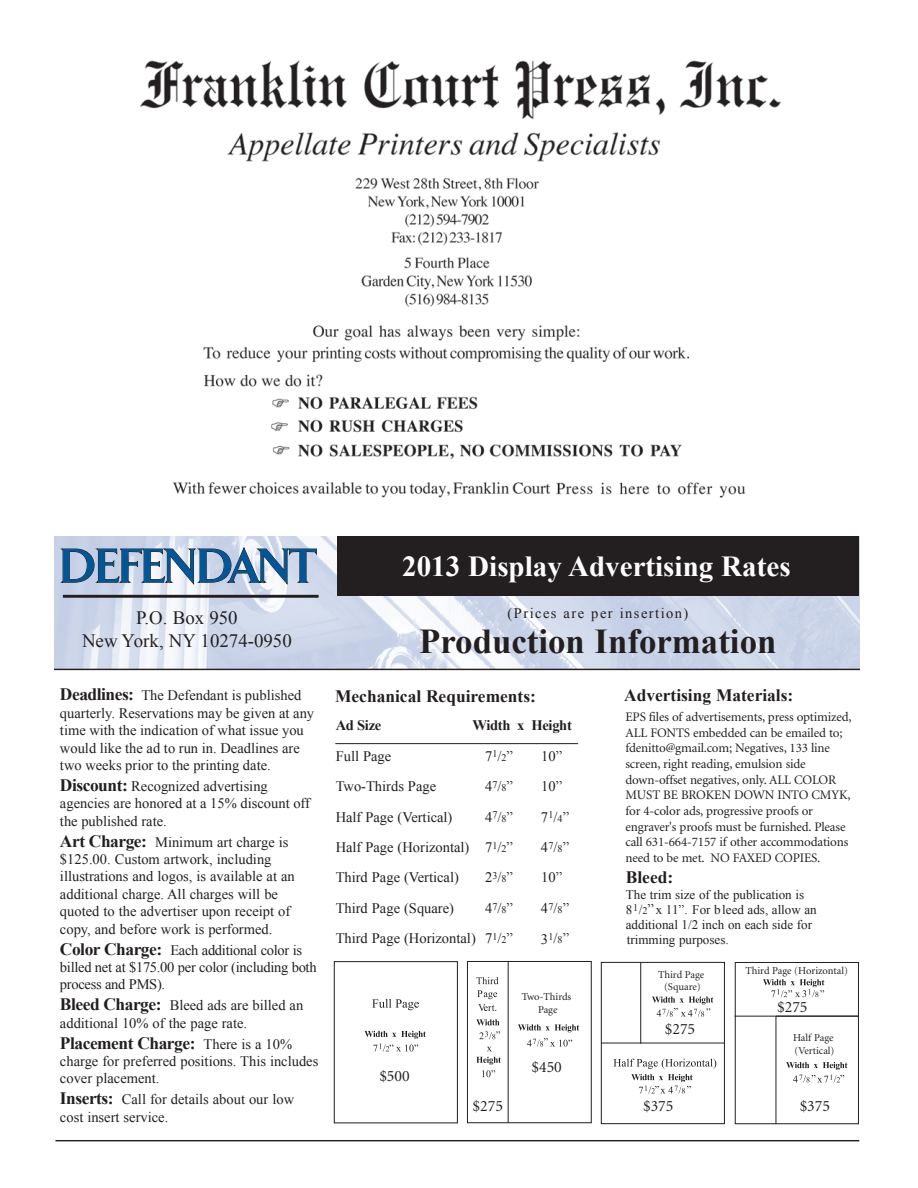
<style>
.page{position:relative;width:918px;height:1188px;background:#fff}
.page>*{position:absolute;margin:0;border:0;box-sizing:border-box;transform-origin:0 0}
.t1{font:700 34.8px "Times New Roman";color:#231f20}
.t2{font:700 29.1px "Times New Roman";color:#fff}
.t3{font:18.9px/22.6px "Times New Roman";color:#231f20;text-align:center}
.t4{font:700 17.4px "Times New Roman";color:#231f20}
.t5{font:700 17.4px "Times New Roman";letter-spacing:-.025em;color:#231f20}
.t6{font:15.75px "Minion";color:#231f20}
.t7{font:14.55px/17.4px "Times New Roman";color:#231f20}
.t8{font:14.55px/17.4px "Times New Roman";letter-spacing:-.02em;color:#231f20}
.t9{font:14.55px "Times New Roman";letter-spacing:.1em;color:#231f20}
.t10{font:700 14.55px "Times New Roman";letter-spacing:-.02em;color:#231f20}
.t11{font:13.05px/15.6px "Minion";letter-spacing:-.01em;color:#231f20}
.t12{font:13.05px/15.3px "Times New Roman";color:#231f20}
.t13{font:10.5px/12.6px "Minion";color:#231f20;text-align:center}
.t14{font:10.2px "Times New Roman";color:#231f20}
.s1{font-weight:700;font-size:17.4px}
.s2{font-weight:400;font-size:14.55px}
.s3{font-size:10.2px}
.s4{font-size:14.55px}
</style>
<div class="page">
<img style="left:140px;top:60px;width:641px;height:438px">
<img style="left:54px;top:537px;width:805px;height:132px">
<div style="left:337px;top:536px;width:522px;height:60px;background:#231f20"></div>
<hr style="left:54px;top:669px;width:805px;height:1px;background:#231f20">
<hr style="left:335px;top:743px;width:243px;height:1px;background:#231f20">
<hr style="left:55px;top:1140px;width:804px;height:1px;background:#231f20">
<hr style="left:63px;top:595px;width:256px;height:3px;background:#231f20">
<svg style="left:58px;top:548px;width:259px;height:37px;background:#80a0bf"></svg>
<div style="left:334px;top:961px;width:124px;height:162px;border:1px solid #231f20"></div>
<svg style="left:365px;top:1031px;width:61px;height:21px"></svg>
<svg style="left:372px;top:999px;width:47px;height:11px"></svg>
<div style="left:467px;top:961px;width:125px;height:162px;border:1px solid #231f20"></div>
<hr style="left:508px;top:961px;width:1px;height:162px;background:#231f20">
<svg style="left:476px;top:1019px;width:24px;height:6px"></svg>
<svg style="left:518px;top:1024px;width:61px;height:8px"></svg>
<svg style="left:476px;top:977px;width:23px;height:7px"></svg>
<svg style="left:477px;top:990px;width:20px;height:21px"></svg>
<svg style="left:479px;top:1031px;width:21px;height:8px"></svg>
<svg style="left:487px;top:1047px;width:4px;height:4px"></svg>
<svg style="left:476px;top:1057px;width:25px;height:20px"></svg>
<div style="left:735px;top:962px;width:124px;height:162px;border:1px solid #231f20"></div>
<svg style="left:763px;top:979px;width:61px;height:18px"></svg>
<svg style="left:527px;top:1038px;width:45px;height:9px"></svg>
<svg style="left:786px;top:1062px;width:61px;height:21px"></svg>
<svg style="left:652px;top:997px;width:61px;height:20px"></svg>
<div style="left:601px;top:962px;width:124px;height:162px;border:1px solid #231f20"></div>
<hr style="left:776px;top:1016px;width:1px;height:108px;background:#231f20">
<hr style="left:601px;top:1043px;width:124px;height:1px;background:#231f20">
<hr style="left:735px;top:1016px;width:124px;height:1px;background:#231f20">
<hr style="left:640px;top:962px;width:1px;height:82px;background:#231f20">
<svg style="left:613px;top:1059px;width:103px;height:35px"></svg>
<p class="t3" style="left:82px;top:606px;width:211px">P .O. Box 950<br>New Y ork, NY 10274-0950</p>
<p class="t7" style="left:60px;top:686px;width:256px"><span class="s1">Deadlines:</span> The Defendant is published quarterly. Reservations may be given at any time with the indication of what issue you would like the ad to run in. Deadlines are two weeks prior to the printing date.</p>
<p class="t7" style="left:60px;top:777px;width:252px"><span class="s1">Discount:</span> Recognized advertising agencies are honored at a 15% discount off the published rate.</p>
<p class="t7" style="left:60px;top:833px;width:236px"><span class="s1">Art Charge:</span> Minimum art charge is $125.00. Custom artwork, including illustrations and logos, is available at an additional charge. All charges will be quoted to the advertiser upon receipt of copy, and before work is performed.</p>
<p class="t8" style="left:60px;top:941px;width:258px"><span class="s1">Color Charge:</span> Each additional color is billed net at $175.00 per color (including both process and PMS).</p>
<p class="t7" style="left:60px;top:996px;width:245px"><span class="s1">Bleed Charge:</span> Bleed ads are billed an additional 10% of the page rate.</p>
<p class="t5" style="left:60px;top:1031px;width:234px">Placement Charge: <span class="s2">There is a 10%</span></p>
<p class="t7" style="left:60px;top:1052px;width:260px">charge for preferred positions. This includes cover placement.</p>
<p class="t7" style="left:60px;top:1091px;width:236px"><span class="s1">Inserts:</span> Call for details about our low cost insert service.</p>
<h2 class="t2" style="left:402px;top:546px;width:390px">2013 Display Advertising Rates</h2>
<p class="t9" style="left:508px;top:603px;width:182px">(Prices are per insertion)</p>
<h1 class="t1" style="left:419px;top:617px;width:359px">Production Information</h1>
<p class="t4" style="left:335px;top:684px;width:202px">Mechanical Requirements:</p>
<p class="t4" style="left:624px;top:683px;width:171px">Advertising Materials:</p>
<p class="t11" style="left:625px;top:710px;width:228px">EPS files of advertisements, press optimized, ALL FONTS embedded can be emailed to; fdenitto@gmail.com; Negatives, 133 line screen, right reading, emulsion side down-offset negatives, only. ALL COLOR MUST BE BROKEN DOWN INTO CMYK, for 4-color ads, progressive proofs or engraver's proofs must be furnished. Please call 631-664-7157 if other accommodations need to be met. NO FAXED COPIES.</p>
<p class="t10" style="left:336px;top:715px;width:47px">Ad Size</p>
<p class="t10" style="left:473px;top:715px;width:101px">Width x Height</p>
<p class="t7" style="left:336px;top:747px;width:57px">Full Page</p>
<p class="t7" style="left:485px;top:747px;width:29px">7<sup>1</sup>/<span class="s3">2</span>”</p>
<p class="t7" style="left:541px;top:747px;width:22px">10”</p>
<p class="t7" style="left:336px;top:777px;width:102px">Two-Thirds Page</p>
<p class="t7" style="left:485px;top:777px;width:29px">4<sup>7</sup>/<span class="s3">8</span>”</p>
<p class="t7" style="left:541px;top:777px;width:22px">10”</p>
<p class="t7" style="left:336px;top:808px;width:118px">Half Page (Vertical)</p>
<p class="t7" style="left:485px;top:808px;width:29px">4<sup>7</sup>/<span class="s3">8</span>”</p>
<p class="t14" style="left:549px;top:810px;width:22px">1<span class="s4">/</span>4<span class="s4">”</span></p>
<p class="t7" style="left:336px;top:838px;width:158px">Half Page (Horizontal) 7</p>
<p class="t7" style="left:541px;top:808px;width:9px">7</p>
<p class="t7" style="left:541px;top:838px;width:9px">4</p>
<p class="t14" style="left:492px;top:840px;width:22px">1<span class="s4">/</span>2<span class="s4">”</span></p>
<p class="t14" style="left:549px;top:840px;width:22px">7<span class="s4">/</span>8<span class="s4">”</span></p>
<p class="t7" style="left:336px;top:869px;width:125px">Third Page (Vertical)</p>
<p class="t7" style="left:485px;top:869px;width:29px">2<sup>3</sup>/<span class="s3">8</span>”</p>
<p class="t7" style="left:541px;top:869px;width:22px">10”</p>
<p class="t7" style="left:336px;top:899px;width:120px">Third Page (Square)</p>
<p class="t7" style="left:485px;top:899px;width:9px">4</p>
<p class="t7" style="left:541px;top:899px;width:9px">4</p>
<p class="t14" style="left:492px;top:901px;width:22px">7<span class="s4">/</span>8<span class="s4">”</span></p>
<p class="t14" style="left:549px;top:901px;width:22px">7<span class="s4">/</span>8<span class="s4">”</span></p>
<p class="t7" style="left:336px;top:930px;width:179px">Third Page (Horizontal) 7<sup>1</sup>/<span class="s3">2</span>”</p>
<p class="t14" style="left:549px;top:931px;width:22px">1<span class="s4">/</span>8<span class="s4">”</span></p>
<p class="t7" style="left:541px;top:930px;width:9px">3</p>
<p class="t6" style="left:379px;top:1068px;width:32px">$500</p>
<p class="t13" style="left:522px;top:991px;width:51px">Two-Thirds<br>Page</p>
<p class="t6" style="left:532px;top:1060px;width:32px">$450</p>
<p class="t4" style="left:626px;top:866px;width:49px">Bleed:</p>
<p class="t12" style="left:626px;top:886px;width:192px">The trim size of the publication is<br>8<sup>1</sup>/<span class="s3">2</span><span class="s4">”</span> x 11”. For bleed ads, allow an additional 1/2 inch on each side for trimming purposes.</p>
<p class="t13" style="left:658px;top:968px;width:48px">Third Page (Square)</p>
<p class="t13" style="left:745px;top:964px;width:104px">Third Page (Horizontal)</p>
<p class="t6" style="left:665px;top:1021px;width:32px">$275</p>
<p class="t6" style="left:777px;top:999px;width:32px">$275</p>
<p class="t13" style="left:793px;top:1032px;width:43px;text-align:left">Half Page (Vertical)</p>
<p class="t6" style="left:473px;top:1099px;width:32px">$275</p>
<p class="t6" style="left:643px;top:1099px;width:32px">$375</p>
<p class="t6" style="left:800px;top:1099px;width:32px">$375</p>
</div>
